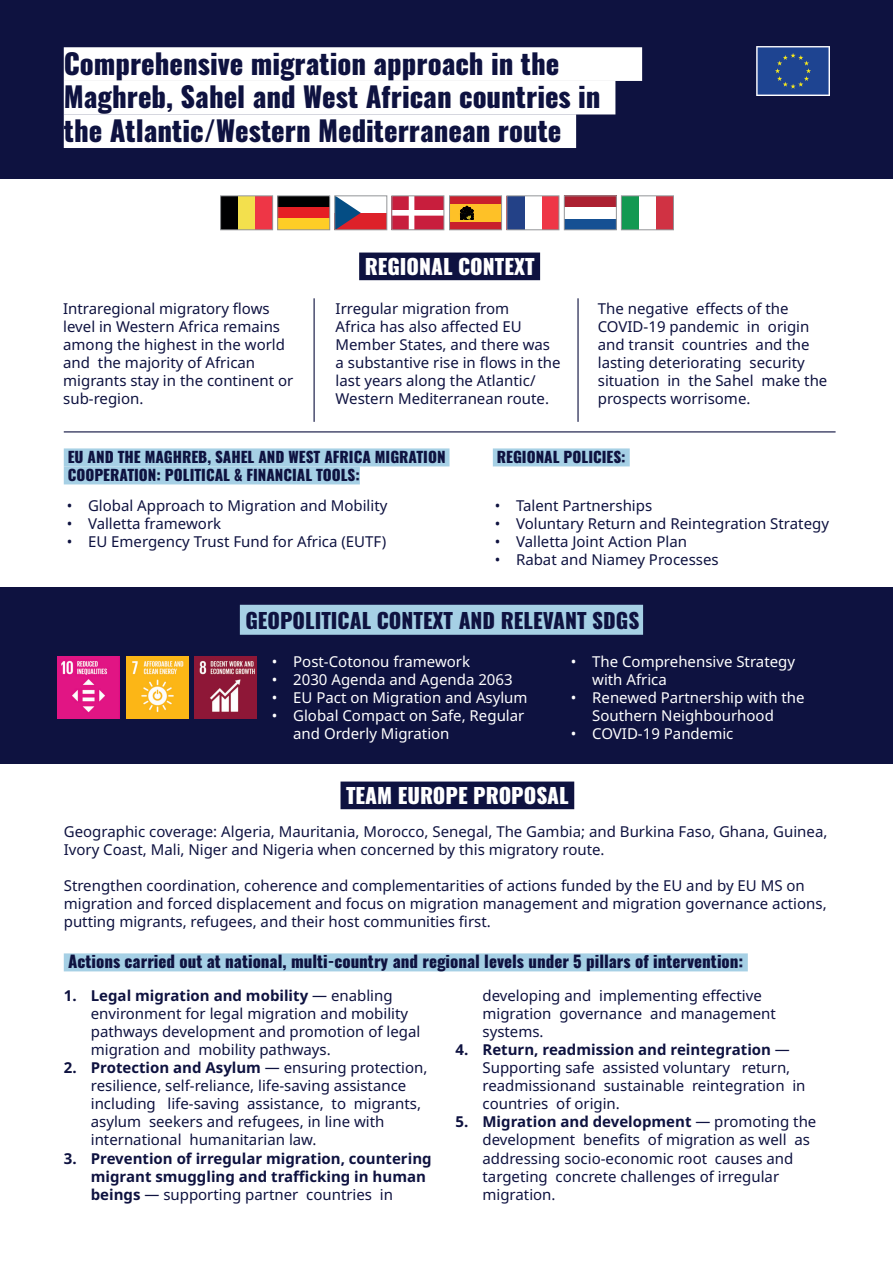
<style>
.page{position:relative;width:893px;height:1263px;background:#fff}
.page>*{position:absolute;margin:0;border:0;box-sizing:border-box;transform-origin:0 0}
.t1{font:800 27.9px/33.6px "Oswald";color:#0e1240}
.t2{font:800 21px "Oswald";color:#0e1240}
.t3{font:800 21px "Oswald";color:#fff}
.t4{font:800 16.5px "Oswald";color:#0e1240}
.t5{font:15px/18px "Noto Sans";color:#0e1240}
.t6{font:15px/18px "Noto Sans";color:#fff}
.t7{font:700 15px/18px "Noto Sans";color:#0e1240}
.t8{font:800 15px/18px "Oswald";color:#0e1240}
</style>
<div class="page">
<div style="left:0;top:587px;width:893px;height:176px;background:#0e1240"></div>
<div style="left:0;top:0;width:893px;height:179px;background:#0e1240"></div>
<div style="left:64px;top:47px;width:578px;height:34px;background:#fff"></div>
<div style="left:64px;top:81px;width:551px;height:33px;background:#fff"></div>
<div style="left:64px;top:114px;width:512px;height:34px;background:#fff"></div>
<div style="left:64px;top:448px;width:385px;height:18px;background:#a6d0e5"></div>
<div style="left:64px;top:466px;width:296px;height:18px;background:#a6d0e5"></div>
<div style="left:493px;top:448px;width:137px;height:18px;background:#a6d0e5"></div>
<div style="left:64px;top:953px;width:684px;height:18px;background:#a6d0e5"></div>
<div style="left:359px;top:253px;width:181px;height:27px;background:#0e1240"></div>
<img style="left:757px;top:47px;width:72px;height:49px">
<hr style="left:314px;top:298px;width:1px;height:124px;background:#0e1240">
<hr style="left:577px;top:298px;width:2px;height:124px;background:#0e1240">
<div style="left:221px;top:196px;width:52px;height:34px;background:#ee3646"></div>
<div style="left:221px;top:196px;width:34px;height:34px;background:#f3e04d"></div>
<div style="left:221px;top:196px;width:17px;height:34px;background:#000001"></div>
<div style="left:220px;top:196px;width:53px;height:34px;border:1px solid #939598"></div>
<div style="left:278px;top:196px;width:52px;height:34px;background:#000001"></div>
<div style="left:278px;top:207px;width:52px;height:23px;background:#e61e24"></div>
<div style="left:278px;top:218px;width:52px;height:12px;background:#fecd26"></div>
<div style="left:277px;top:196px;width:53px;height:34px;border:1px solid #939598"></div>
<svg style="left:394px;top:198px;width:48px;height:30px"></svg>
<div style="left:392px;top:196px;width:52px;height:34px;border:1px solid #939598"></div>
<div style="left:335px;top:196px;width:52px;height:34px;background:#dd2129"></div>
<div style="left:335px;top:196px;width:52px;height:17px;background:#fff"></div>
<svg style="left:337px;top:198px;width:24px;height:30px"></svg>
<div style="left:335px;top:196px;width:52px;height:34px;border:1px solid #939598"></div>
<div style="left:507px;top:196px;width:52px;height:34px;background:#ee3646"></div>
<div style="left:507px;top:196px;width:35px;height:34px;background:#fff"></div>
<div style="left:507px;top:196px;width:17px;height:34px;background:#234187"></div>
<div style="left:507px;top:196px;width:52px;height:34px;border:1px solid #939598"></div>
<div style="left:449px;top:196px;width:53px;height:34px;background:#c8202c"></div>
<div style="left:449px;top:204px;width:53px;height:17px;background:#fec127"></div>
<svg style="left:460px;top:206px;width:14px;height:14px"></svg>
<div style="left:449px;top:196px;width:53px;height:34px;border:1px solid #939598"></div>
<div style="left:564px;top:196px;width:52px;height:34px;background:#155093"></div>
<div style="left:564px;top:196px;width:52px;height:23px;background:#fff"></div>
<div style="left:564px;top:196px;width:52px;height:11px;background:#ac2031"></div>
<div style="left:564px;top:196px;width:53px;height:34px;border:1px solid #939598"></div>
<div style="left:621px;top:196px;width:52px;height:34px;background:#139952"></div>
<div style="left:639px;top:196px;width:34px;height:34px;background:#fff"></div>
<div style="left:656px;top:196px;width:17px;height:34px;background:#d03243"></div>
<div style="left:621px;top:196px;width:53px;height:34px;border:1px solid #939598"></div>
<hr style="left:64px;top:431px;width:772px;height:1px;background:#0e1240">
<div style="left:240px;top:605px;width:403px;height:30px;background:#a6d0e5"></div>
<img style="left:58px;top:657px;width:62px;height:62px">
<img style="left:126px;top:657px;width:62px;height:62px">
<img style="left:195px;top:657px;width:61px;height:62px">
<div style="left:341px;top:781px;width:233px;height:28px;background:#0e1240"></div>
<h1 class="t1" style="left:64px;top:48px;width:538px">Comprehensive migration approach in the<br>Maghreb, Sahel and West African countries in the Atlantic/Western Mediterranean route</h1>
<p class="t5" style="left:63px;top:300px;width:232px">Intraregional migratory flows level in Western Africa remains among the highest in the world and the majority of African migrants stay in the continent or sub-region.</p>
<h2 class="t3" style="left:365px;top:255px;width:171px">REGIONAL CONTEXT</h2>
<p class="t5" style="left:336px;top:300px;width:227px">Irregular migration from<br>Africa has also affected EU<br>Member States, and there was a substantive rise in flows in the last years along the Atlantic/<br>Western Mediterranean route.</p>
<p class="t5" style="left:598px;top:300px;width:231px">The negative effects of the<br>COVID-19 pandemic in origin and transit countries and the lasting deteriorating security situation in the Sahel make the prospects worrisome.</p>
<p class="t8" style="left:68px;top:449px;width:379px">EU AND THE MAGHREB, SAHEL AND WEST AFRICA MIGRATION<br>COOPERATION: POLITICAL &amp; FINANCIAL TOOLS:</p>
<p class="t8" style="left:497px;top:449px;width:130px">REGIONAL POLICIES:</p>
<p class="t5" style="left:67px;top:496px;width:322px">• Global Approach to Migration and Mobility</p>
<p class="t5" style="left:67px;top:514px;width:156px">• Valletta framework</p>
<p class="t5" style="left:67px;top:532px;width:321px">• EU Emergency Trust Fund for Africa (EUTF)</p>
<p class="t5" style="left:495px;top:496px;width:159px">• Talent Partnerships</p>
<p class="t5" style="left:495px;top:514px;width:336px">• Voluntary Return and Reintegration Strategy</p>
<p class="t5" style="left:495px;top:532px;width:194px">• Valletta Joint Action Plan</p>
<p class="t5" style="left:495px;top:550px;width:225px">• Rabat and Niamey Processes</p>
<h2 class="t2" style="left:245px;top:609px;width:396px">GEOPOLITICAL CONTEXT AND RELEVANT SDGS</h2>
<p class="t6" style="left:272px;top:653px;width:200px">• Post-Cotonou framework</p>
<p class="t6" style="left:272px;top:671px;width:242px">• 2030 Agenda and Agenda 2063</p>
<p class="t6" style="left:272px;top:689px;width:257px">• EU Pact on Migration and Asylum</p>
<p class="t6" style="left:293px;top:707px;width:233px;text-indent:-21px">• Global Compact on Safe, Regular and Orderly Migration</p>
<p class="t6" style="left:592px;top:653px;width:204px;text-indent:-21px">• The Comprehensive Strategy with Africa</p>
<p class="t6" style="left:592px;top:689px;width:214px;text-indent:-21px">• Renewed Partnership with the<br>Southern Neighbourhood</p>
<p class="t6" style="left:571px;top:725px;width:164px">• COVID-19 Pandemic</p>
<h2 class="t3" style="left:346px;top:784px;width:224px">TEAM EUROPE PROPOSAL</h2>
<p class="t5" style="left:64px;top:822px;width:765px">Geographic coverage: Algeria, Mauritania, Morocco, Senegal, The Gambia; and Burkina Faso, Ghana, Guinea,<br>Ivory Coast, Mali, Niger and Nigeria when concerned by this migratory route.</p>
<p class="t5" style="left:64px;top:876px;width:764px">Strengthen coordination, coherence and complementarities of actions funded by the EU and by EU MS on migration and forced displacement and focus on migration management and migration governance actions, putting migrants, refugees, and their host communities first.</p>
<p class="t4" style="left:68px;top:953px;width:677px">Actions carried out at national, multi-country and regional levels under 5 pillars of intervention:</p>
<p class="t5" style="left:91px;top:987px;width:331px;text-indent:240px">enabling environment for legal migration and mobility pathways development and promotion of legal migration and mobility pathways.</p>
<p class="t7" style="left:64px;top:1059px;width:199px">2. Protection and Asylum</p>
<p class="t7" style="left:64px;top:987px;width:246px">1. Legal migration and mobility</p>
<p class="t5" style="left:91px;top:1059px;width:338px;text-indent:193px">ensuring protection, resilience, self-reliance, life-saving assistance including life-saving assistance, to migrants, asylum seekers and refugees, in line with international humanitarian law.</p>
<p class="t7" style="left:91px;top:1149px;width:342px;text-indent:-27px">3. Prevention of irregular migration, countering migrant smuggling and trafficking in human beings</p>
<p class="t5" style="left:163px;top:1185px;width:231px">supporting partner countries in</p>
<p class="t5" style="left:482px;top:987px;width:295px">developing and implementing effective migration governance and management systems.</p>
<p class="t7" style="left:455px;top:1041px;width:317px">4. Return, readmission and reintegration</p>
<p class="t5" style="left:482px;top:1059px;width:325px">Supporting safe assisted voluntary return, readmissionand sustainable reintegration in countries of origin.</p>
<p class="t7" style="left:455px;top:1113px;width:237px">5. Migration and development</p>
<p class="t5" style="left:482px;top:1113px;width:335px;text-indent:232px">promoting the development benefits of migration as well as addressing socio-economic root causes and targeting concrete challenges of irregular migration.</p>
</div>
